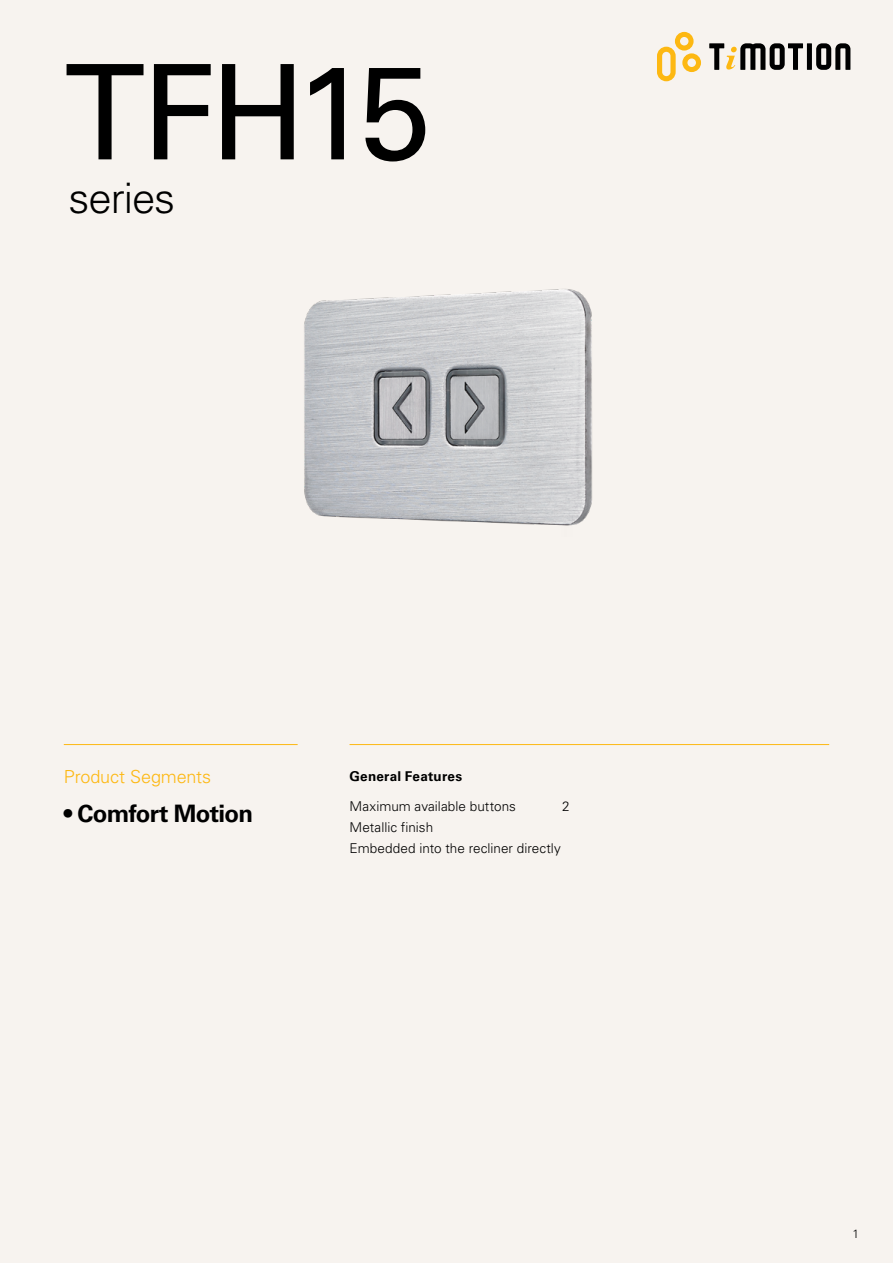
<style>
.page{position:relative;width:893px;height:1263px;background:#f7f3ef}
.page>*{position:absolute;margin:0;border:0;box-sizing:border-box;transform-origin:0 0}
.t1{font:132px "Univers LT Std";letter-spacing:-.055em;color:#000}
.t2{font:300 42px "Univers LT Std";letter-spacing:-.025em;color:#000}
.t3{font:700 24px "Univers LT Std";letter-spacing:-.03em;color:#000}
.t4{font:300 18px "Univers LT Std";letter-spacing:-.005em;color:#fdb812}
.t5{font:300 13.5px/21px "Univers LT Std";letter-spacing:.005em;color:#000}
.t6{font:700 13.5px "Univers LT Std";letter-spacing:.015em;color:#000}
.t7{font:300 12px "Univers LT Std";color:#000}
</style>
<div class="page">
<svg style="left:657px;top:32px;width:44px;height:49px"></svg>
<div style="left:807px;top:43px;width:5px;height:27px;background:#000"></div>
<svg style="left:816px;top:43px;width:34px;height:27px"></svg>
<svg style="left:709px;top:43px;width:94px;height:27px"></svg>
<hr style="left:350px;top:744px;width:479px;height:1px;background:#fdb812">
<hr style="left:64px;top:744px;width:234px;height:1px;background:#fdb812">
<img style="left:304px;top:289px;width:289px;height:237px">
<h1 class="t1" style="left:64px;top:34px;width:369px">TFH15</h1>
<h2 class="t2" style="left:69px;top:173px;width:108px">series</h2>
<h3 class="t4" style="left:64px;top:766px;width:149px">Product Segments</h3>
<h3 class="t3" style="left:64px;top:799px;width:191px">• Comfort Motion</h3>
<p class="t6" style="left:350px;top:768px;width:114px">General Features</p>
<p class="t5" style="left:350px;top:795px;width:168px">Maximum available buttons</p>
<p class="t5" style="left:562px;top:795px;width:9px">2</p>
<p class="t5" style="left:350px;top:816px;width:213px">Metallic finish<br>Embedded into the recliner directly</p>
<p class="t7" style="left:852px;top:1226px;width:8px">1</p>
</div>
